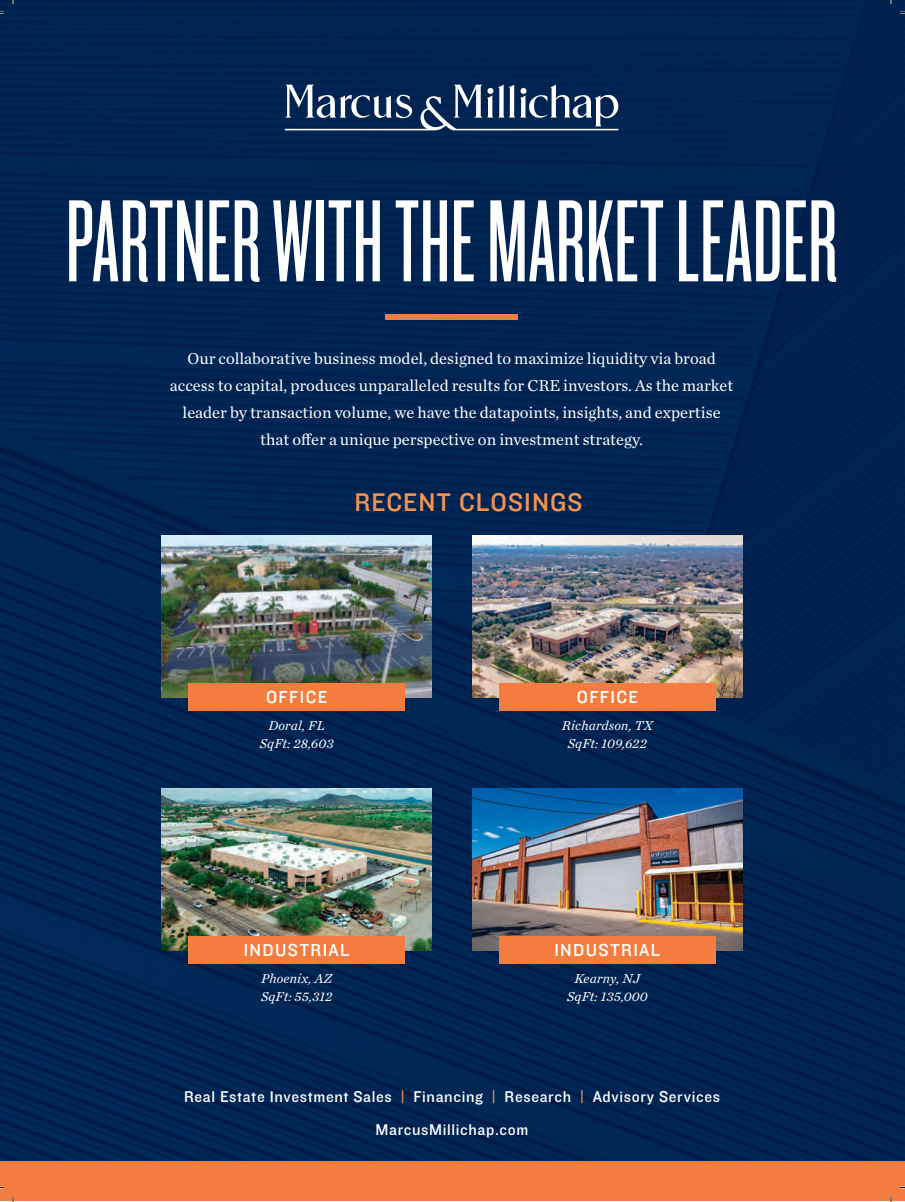
<style>
.page{position:relative;width:905px;height:1202px;background:#fff}
.page>*{position:absolute;margin:0;border:0;box-sizing:border-box;transform-origin:0 0}
.t1{font:121.5px "Knockout 26 Junior Flywght";color:#fff}
.t2{font:26.55px "Knockout 31 Junior Middlewt";letter-spacing:.04em;color:#f6934d}
.t3{font:18px "Knockout 31 Junior Middlewt";letter-spacing:.075em;color:#fff}
.t4{font:16.5px/27px "Chronicle Text G1";color:#fff;text-align:center}
.t5{font:16.2px/33px "Knockout 31 Junior Middlewt";letter-spacing:.04em;color:#fff;text-align:center}
.t6{font:italic 13.5px/18px "Chronicle Text G1";letter-spacing:.015em;color:#fff;text-align:center}
.s1{color:#f6934d}
</style>
<div class="page">
<img style="left:0;top:0;width:904px;height:1160px">
<div style="left:0;top:1161px;width:904px;height:40px;background:#f47c3f"></div>
<svg style="left:285px;top:85px;width:336px;height:45px"></svg>
<div style="left:385px;top:314px;width:133px;height:6px;background:#f47c3f"></div>
<img style="left:162px;top:536px;width:270px;height:162px">
<img style="left:472px;top:536px;width:270px;height:162px">
<img style="left:162px;top:789px;width:270px;height:162px">
<img style="left:472px;top:789px;width:270px;height:162px">
<div style="left:189px;top:683px;width:216px;height:27px;background:#f47c3f"></div>
<div style="left:189px;top:936px;width:216px;height:27px;background:#f47c3f"></div>
<div style="left:499px;top:936px;width:216px;height:27px;background:#f47c3f"></div>
<div style="left:499px;top:683px;width:216px;height:27px;background:#f47c3f"></div>
<svg style="left:12px;top:1196px;width:2px;height:6px"></svg>
<h1 class="t1" style="left:66px;top:168px;width:773px">PARTNER WITH THE MARKET LEADER</h1>
<p class="t4" style="left:170px;top:347px;width:565px">Our collaborative business model, designed to maximize liquidity via broad access to capital, produces unparalleled results for CRE investors. As the market leader by transaction volume, we have the datapoints, insights, and expertise that offer a unique perspective on investment strategy.</p>
<h2 class="t2" style="left:354px;top:492px;width:229px">RECENT CLOSINGS</h2>
<p class="t3" style="left:266px;top:689px;width:63px">OFFICE</p>
<p class="t6" style="left:260px;top:717px;width:75px">Doral, FL<br>SqFt: 28,603</p>
<p class="t3" style="left:576px;top:689px;width:63px">OFFICE</p>
<p class="t6" style="left:562px;top:717px;width:92px">Richardson, TX<br>SqFt: 109,622</p>
<p class="t3" style="left:244px;top:943px;width:107px">INDUSTRIAL</p>
<p class="t6" style="left:261px;top:970px;width:73px;text-align:left">Phoenix, AZ<br>SqFt: 55,312</p>
<p class="t3" style="left:554px;top:943px;width:107px">INDUSTRIAL</p>
<p class="t6" style="left:567px;top:970px;width:82px">Kearny, NJ<br>SqFt: 135,000</p>
<p class="t5" style="left:184px;top:1080px;width:537px">Real Estate Investment Sales <span class="s1">|</span> Financing <span class="s1">|</span> Research <span class="s1">|</span> Advisory Services<br>MarcusMillichap.com</p>
</div>
